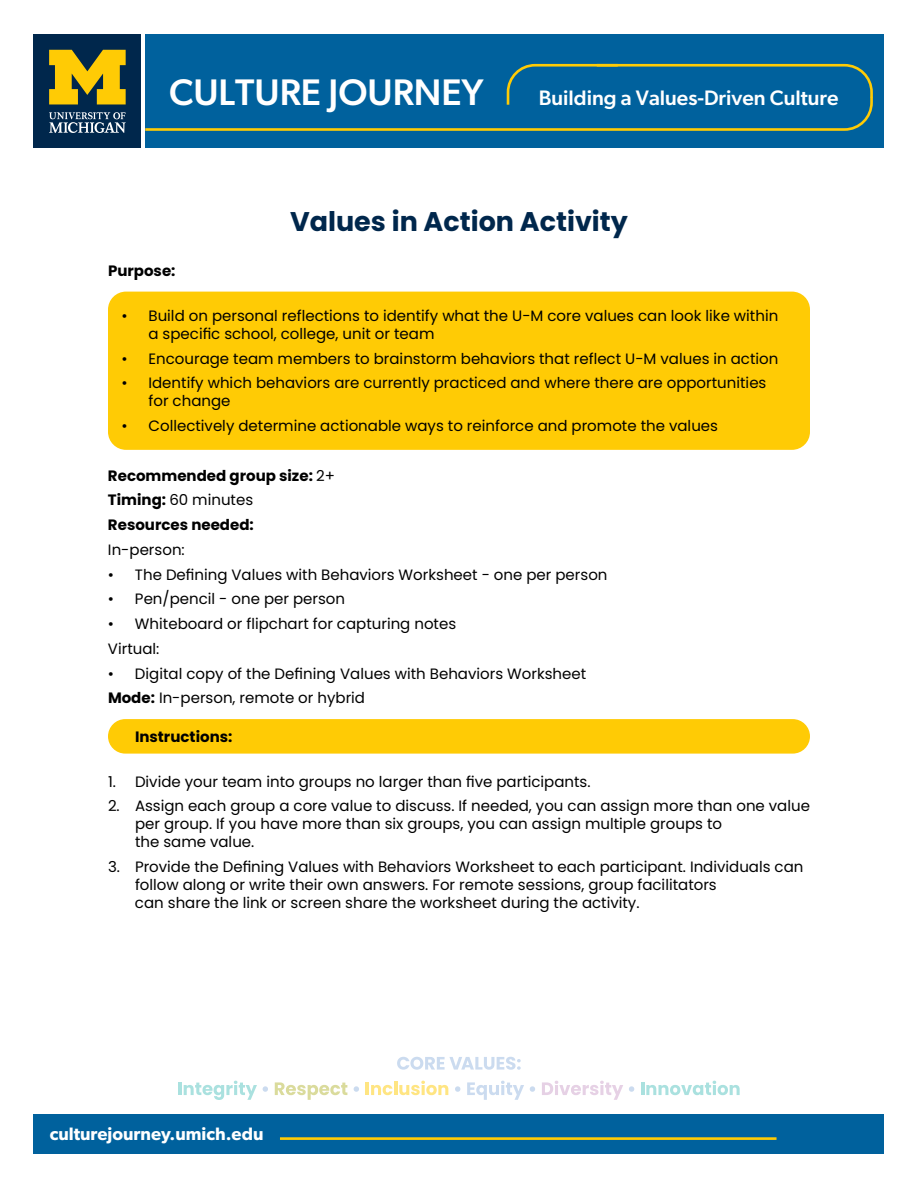
<style>
.page{position:relative;width:918px;height:1188px;background:#fff}
.page>*{position:absolute;margin:0;border:0;box-sizing:border-box;transform-origin:0 0}
.t1{font:500 37.05px "Gibson";color:#fff}
.t2{font:700 27px "Poppins";color:#00274c}
.t3{font:500 21px "Gibson";color:#fff}
.t4{font:600 18px "Gibson";color:#fff}
.t5{font:15px/18px "Poppins";color:#000}
.t6{font:700 15px/24.8px "Poppins";color:#000}
.s1{font-weight:400}
.s2{font-weight:700}
</style>
<div class="page">
<div style="left:145px;top:34px;width:739px;height:114px;background:#00619d"></div>
<div style="left:34px;top:1115px;width:850px;height:39px;background:#00619d"></div>
<div style="left:34px;top:34px;width:107px;height:114px;background:#00274c"></div>
<svg style="left:49px;top:50px;width:77px;height:54px"></svg>
<svg style="left:49px;top:112px;width:77px;height:21px"></svg>
<svg style="left:145px;top:63px;width:728px;height:68px"></svg>
<hr style="left:280px;top:1137px;width:497px;height:3px;background:#ffcb05">
<svg style="left:397px;top:1057px;width:124px;height:13px"></svg>
<svg style="left:178px;top:1081px;width:79px;height:19px"></svg>
<svg style="left:263px;top:1086px;width:5px;height:6px"></svg>
<svg style="left:275px;top:1082px;width:72px;height:18px"></svg>
<svg style="left:354px;top:1086px;width:5px;height:6px"></svg>
<svg style="left:366px;top:1081px;width:82px;height:14px"></svg>
<svg style="left:455px;top:1086px;width:5px;height:6px"></svg>
<svg style="left:467px;top:1081px;width:57px;height:19px"></svg>
<svg style="left:530px;top:1086px;width:5px;height:6px"></svg>
<svg style="left:542px;top:1081px;width:81px;height:19px"></svg>
<svg style="left:629px;top:1086px;width:5px;height:6px"></svg>
<svg style="left:641px;top:1081px;width:99px;height:14px"></svg>
<div style="left:108px;top:292px;width:702px;height:49px;background:#ffcb05"></div>
<div style="left:108px;top:341px;width:702px;height:35px;background:#ffcb05"></div>
<div style="left:108px;top:366px;width:702px;height:52px;background:#ffcb05"></div>
<div style="left:108px;top:418px;width:702px;height:32px;background:#ffcb05"></div>
<div style="left:108px;top:719px;width:702px;height:35px;background:#ffcb05;border-radius:17px"></div>
<h1 class="t1" style="left:169px;top:70px;width:316px">CULTURE JOURNEY</h1>
<h3 class="t3" style="left:539px;top:85px;width:301px">Building a Values-Driven Culture</h3>
<h2 class="t2" style="left:290px;top:206px;width:339px">Values in Action Activity</h2>
<p class="t6" style="left:108px;top:258px;width:69px">Purpose:</p>
<p class="t5" style="left:148px;top:307px;width:631px;text-indent:-27px">• Build on personal reflections to identify what the U-M core values can look like within a specific school, college, unit or team</p>
<p class="t5" style="left:121px;top:349px;width:658px">• Encourage team members to brainstorm behaviors that reflect U-M values in action</p>
<p class="t5" style="left:148px;top:374px;width:619px;text-indent:-27px">• Identify which behaviors are currently practiced and where there are opportunities for change</p>
<p class="t5" style="left:121px;top:417px;width:598px">• Collectively determine actionable ways to reinforce and promote the values</p>
<p class="t6" style="left:108px;top:463px;width:228px">Recommended group size: <span class="s1">2+<br></span>Timing: <span class="s1">60 minutes<br></span>Resources needed:</p>
<p class="t5" style="left:108px;top:541px;width:78px">In-person:</p>
<p class="t5" style="left:108px;top:565px;width:501px">• The Defining Values with Behaviors Worksheet - one per person</p>
<p class="t5" style="left:108px;top:590px;width:239px">• Pen/pencil - one per person</p>
<p class="t5" style="left:108px;top:612px;width:350px;line-height:24.8px">• Whiteboard or flipchart for capturing notes<br>Virtual:</p>
<p class="t5" style="left:108px;top:661px;width:480px;line-height:24.8px">• Digital copy of the Defining Values with Behaviors Worksheet<br><span class="s2">Mode:</span> In-person, remote or hybrid</p>
<p class="t6" style="left:135px;top:724px;width:99px">Instructions:</p>
<p class="t5" style="left:108px;top:772px;width:484px">1. Divide your team into groups no larger than five participants.</p>
<p class="t5" style="left:135px;top:797px;width:677px;text-indent:-27px">2. Assign each group a core value to discuss. If needed, you can assign more than one value per group. If you have more than six groups, you can assign multiple groups to<br>the same value.</p>
<p class="t5" style="left:135px;top:858px;width:670px;text-indent:-27px">3. Provide the Defining Values with Behaviors Worksheet to each participant. Individuals can follow along or write their own answers. For remote sessions, group facilitators<br>can share the link or screen share the worksheet during the activity.</p>
<p class="t4" style="left:50px;top:1123px;width:215px">culturejourney.umich.edu</p>
</div>
